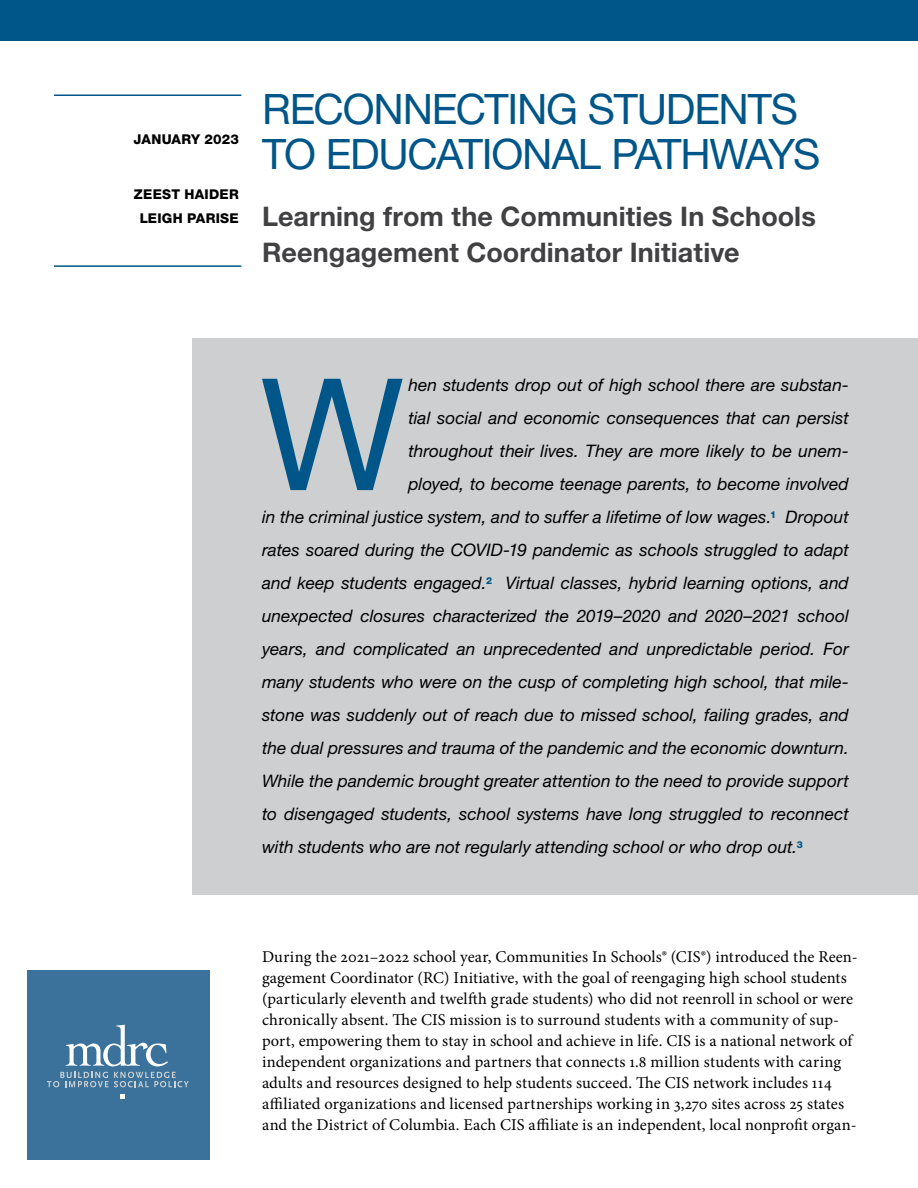
<style>
.page{position:relative;width:918px;height:1188px;background:#fff}
.page>*{position:absolute;margin:0;border:0;box-sizing:border-box;transform-origin:0 0}
.Intro_Paragraph{font:155.85px "Helvetica Neue LT Std";color:#005689}
.Brief_Title{font:42px/45px "Helvetica Neue LT Std";letter-spacing:-.03em;color:#005689}
.Brief_Subtitle{font:700 27px/36px "Helvetica Neue LT Std";letter-spacing:.005em;color:#414042}
.Intro_Paragraph-2{font:italic 17.25px "Helvetica Neue LT Std";color:#000}
.Body_Text{font:16.5px/21px "Minion Pro";letter-spacing:.005em;color:#000}
.Authors{font:800 13.5px "Helvetica Neue LT Std";letter-spacing:.02em;color:#000}
.Date{font:800 13.5px "Helvetica Neue LT Std";letter-spacing:.01em;color:#000}
</style>
<div class="page">
<div style="left:27px;top:970px;width:182px;height:190px;background:#3a729b"></div>
<svg style="left:66px;top:1025px;width:102px;height:41px"></svg>
<svg style="left:47px;top:1072px;width:142px;height:15px"></svg>
<svg style="left:121px;top:1094px;width:4px;height:5px"></svg>
<div style="left:0;top:0;width:918px;height:40px;background:#005689"></div>
<hr style="left:54px;top:94px;width:187px;height:2px;background:#005689">
<hr style="left:54px;top:265px;width:187px;height:2px;background:#005689">
<div style="left:192px;top:338px;width:726px;height:557px;background:#cdcfd0"></div>
<p class="Date" style="left:134px;top:131px;width:107px">JANUARY 2023</p>
<p class="Authors" style="left:134px;top:186px;width:106px">ZEEST HAIDER</p>
<p class="Authors" style="left:140px;top:210px;width:101px">LEIGH PARISE</p>
<p class="Brief_Title" style="left:262px;top:86px;width:560px">RECONNECTING STUDENTS<br>TO EDUCATIONAL PATHWAYS</p>
<p class="Brief_Subtitle" style="left:262px;top:198px;width:555px">Learning from the Communities In Schools<br>Reengagement Coordinator Initiative</p>
<p class="Intro_Paragraph" style="left:260px;top:342px;width:146px">W</p>
<p class="Intro_Paragraph-2" style="left:408px;top:375px;width:442px">hen students drop out of high school there are substan-</p>
<p class="Intro_Paragraph-2" style="left:408px;top:408px;width:442px">tial social and economic consequences that can persist</p>
<p class="Intro_Paragraph-2" style="left:408px;top:441px;width:442px">throughout their lives. They are more likely to be unem-</p>
<p class="Intro_Paragraph-2" style="left:408px;top:474px;width:442px">ployed, to become teenage parents, to become involved</p>
<p class="Intro_Paragraph-2" style="left:262px;top:507px;width:588px">in the criminal justice system, and to suffer a lifetime of low wages.<sup>1</sup> Dropout</p>
<p class="Intro_Paragraph-2" style="left:262px;top:540px;width:588px">rates soared during the COVID-19 pandemic as schools struggled to adapt</p>
<p class="Intro_Paragraph-2" style="left:262px;top:573px;width:588px">and keep students engaged.<sup>2</sup> Virtual classes, hybrid learning options, and</p>
<p class="Intro_Paragraph-2" style="left:262px;top:606px;width:588px">unexpected closures characterized the 2019–2020 and 2020–2021 school</p>
<p class="Intro_Paragraph-2" style="left:262px;top:639px;width:588px">years, and complicated an unprecedented and unpredictable period. For</p>
<p class="Intro_Paragraph-2" style="left:262px;top:672px;width:588px">many students who were on the cusp of completing high school, that mile-</p>
<p class="Intro_Paragraph-2" style="left:262px;top:705px;width:588px">stone was suddenly out of reach due to missed school, failing grades, and</p>
<p class="Intro_Paragraph-2" style="left:262px;top:738px;width:588px">the dual pressures and trauma of the pandemic and the economic downturn.</p>
<p class="Intro_Paragraph-2" style="left:262px;top:771px;width:588px">While the pandemic brought greater attention to the need to provide support</p>
<p class="Intro_Paragraph-2" style="left:262px;top:804px;width:588px">to disengaged students, school systems have long struggled to reconnect</p>
<p class="Intro_Paragraph-2" style="left:262px;top:837px;width:543px">with students who are not regularly attending school or who drop out.<sup>3</sup></p>
<p class="Body_Text" style="left:262px;top:947px;width:597px">During the 2021–2022 school year, Communities In Schools® (CIS®) introduced the Reen&shy;gagement Coordinator (RC) Initiative, with the goal of reengaging high school students (particularly eleventh and twelfth grade students) who did not reenroll in school or were chronically absent. The CIS mission is to surround students with a community of sup&shy;port, empowering them to stay in school and achieve in life. CIS is a national network of independent organizations and partners that connects 1.8 million students with caring adults and resources designed to help students succeed. The CIS network includes 114 affiliated organizations and licensed partnerships working in 3,270 sites across 25 states and the District of Columbia. Each CIS affiliate is an independent, local nonprofit organ-</p>
</div>
